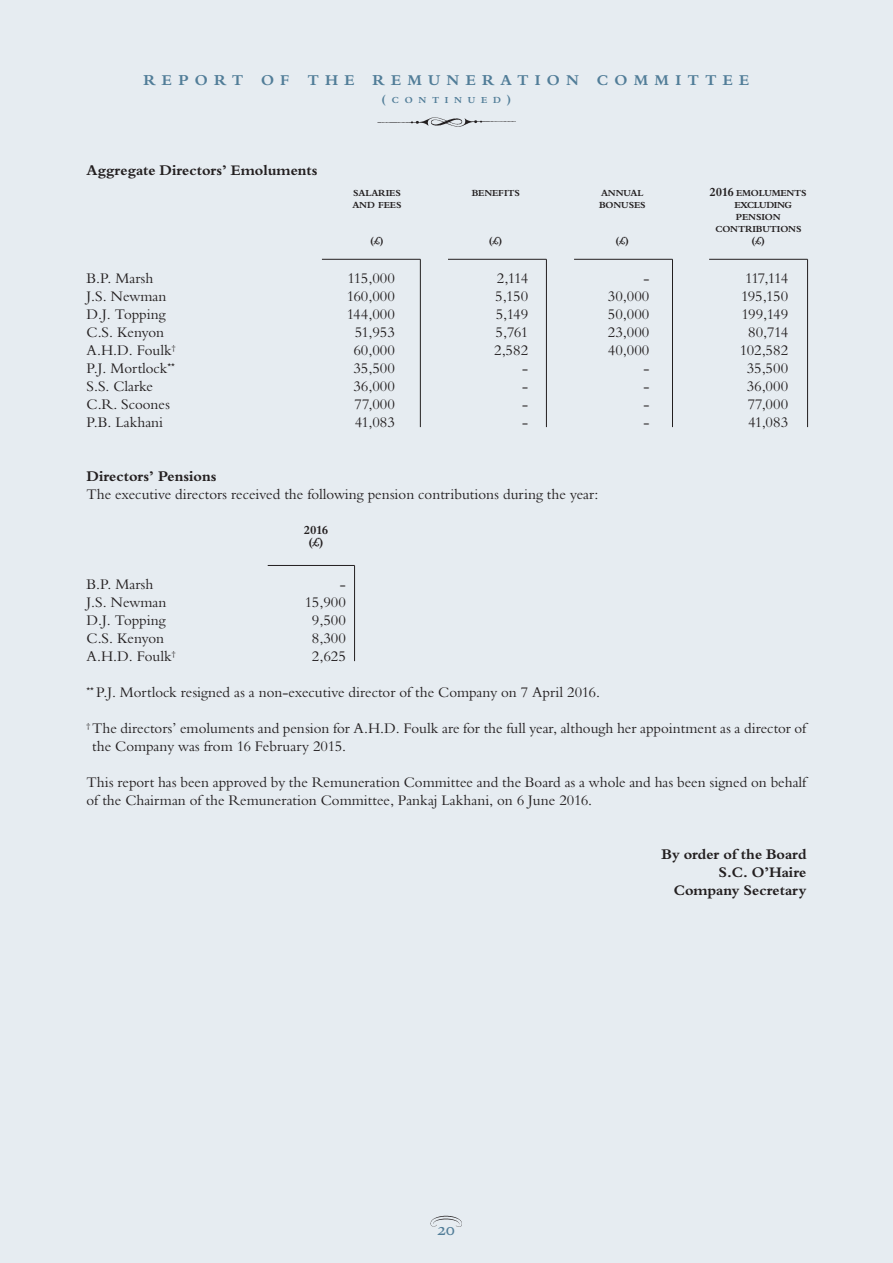
<style>
.page{position:relative;width:893px;height:1263px;background:#e6ecf1}
.page>*{position:absolute;margin:0;border:0;box-sizing:border-box;transform-origin:0 0}
.t1{font:700 16.5px "Bergamo Sm Caps";color:#517d98}
.t2{font:700 14.7px "Bergamo";letter-spacing:.43em;color:#517d98}
.t3{font:14.25px/18px "Bergamo";color:#231f20}
.t4{font:700 14.25px/18px "Bergamo";color:#231f20;text-align:right}
.t5{font:700 12px/12px "Bergamo";color:#231f20;text-align:center}
.t6{font:700 10.5px "Bergamo";color:#231f20}
.t7{font:700 9px "Bergamo";letter-spacing:-.005em;color:#231f20}
.t8{font:700 9px "Bergamo";letter-spacing:.645em;color:#517d98}
.t9{font:700 9px "Bergamo";letter-spacing:-.045em;color:#231f20}
.s1{font-size:12px}
</style>
<div class="page">
<img style="left:377px;top:117px;width:139px;height:10px">
<hr style="left:268px;top:565px;width:87px;height:1px;background:#231f20">
<hr style="left:354px;top:565px;width:1px;height:96px;background:#231f20">
<img style="left:430px;top:1215px;width:32px;height:12px">
<hr style="left:709px;top:259px;width:98px;height:1px;background:#231f20">
<hr style="left:807px;top:259px;width:1px;height:168px;background:#231f20">
<hr style="left:574px;top:259px;width:98px;height:1px;background:#231f20">
<hr style="left:672px;top:259px;width:1px;height:168px;background:#231f20">
<hr style="left:448px;top:259px;width:98px;height:1px;background:#231f20">
<hr style="left:546px;top:259px;width:1px;height:168px;background:#231f20">
<hr style="left:322px;top:259px;width:98px;height:1px;background:#231f20">
<hr style="left:420px;top:259px;width:1px;height:168px;background:#231f20">
<p class="t2" style="left:144px;top:71px;width:607px">REPORT OF THE REMUNERATION COMMITTEE</p>
<p class="t8" style="left:381px;top:95px;width:131px"><span class="s1">(</span>CONTINUED<span class="s1">)</span></p>
<p class="t4" style="left:87px;top:161px;width:233px">Aggregate Directors’ Emoluments</p>
<p class="t7" style="left:353px;top:188px;width:49px">SALARIES</p>
<p class="t7" style="left:472px;top:188px;width:50px">BENEFITS</p>
<p class="t7" style="left:601px;top:188px;width:44px">ANNUAL</p>
<p class="t7" style="left:710px;top:188px;width:98px"><span class="s1">2016</span> EMOLUMENTS</p>
<p class="t7" style="left:352px;top:200px;width:51px">AND FEES</p>
<p class="t7" style="left:599px;top:200px;width:48px">BONUSES</p>
<p class="t9" style="left:734px;top:200px;width:59px">EXCLUDING</p>
<p class="t7" style="left:736px;top:212px;width:46px">PENSION</p>
<p class="t7" style="left:715px;top:224px;width:88px">CONTRIBUTIONS</p>
<p class="t6" style="left:370px;top:234px;width:15px">(£)</p>
<p class="t6" style="left:489px;top:234px;width:15px">(£)</p>
<p class="t6" style="left:615px;top:234px;width:15px">(£)</p>
<p class="t6" style="left:752px;top:234px;width:15px">(£)</p>
<p class="t3" style="left:87px;top:269px;width:68px">B.P. Marsh</p>
<p class="t3" style="left:347px;top:269px;width:49px">115,000</p>
<p class="t3" style="left:497px;top:269px;width:33px">2,114</p>
<p class="t3" style="left:643px;top:269px;width:8px">-</p>
<p class="t3" style="left:745px;top:269px;width:45px">117,114</p>
<p class="t3" style="left:87px;top:287px;width:81px">J.S. Newman</p>
<p class="t3" style="left:347px;top:287px;width:50px">160,000</p>
<p class="t3" style="left:495px;top:287px;width:34px">5,150</p>
<p class="t3" style="left:608px;top:287px;width:43px">30,000</p>
<p class="t3" style="left:741px;top:287px;width:49px">195,150</p>
<p class="t3" style="left:87px;top:305px;width:81px">D.J. Topping</p>
<p class="t3" style="left:347px;top:305px;width:50px">144,000</p>
<p class="t3" style="left:496px;top:305px;width:34px">5,149</p>
<p class="t3" style="left:608px;top:305px;width:43px">50,000</p>
<p class="t3" style="left:742px;top:305px;width:48px">199,149</p>
<p class="t3" style="left:87px;top:323px;width:79px">C.S. Kenyon</p>
<p class="t3" style="left:355px;top:323px;width:41px">51,953</p>
<p class="t3" style="left:496px;top:323px;width:34px">5,761</p>
<p class="t3" style="left:608px;top:323px;width:43px">23,000</p>
<p class="t3" style="left:748px;top:323px;width:41px">80,714</p>
<p class="t3" style="left:87px;top:341px;width:91px">A.H.D. Foulk<sup>†</sup></p>
<p class="t3" style="left:353px;top:341px;width:43px">60,000</p>
<p class="t3" style="left:494px;top:341px;width:36px">2,582</p>
<p class="t3" style="left:608px;top:341px;width:43px">40,000</p>
<p class="t3" style="left:740px;top:341px;width:50px">102,582</p>
<p class="t3" style="left:87px;top:359px;width:90px">P.J. Mortlock<sup>**</sup></p>
<p class="t3" style="left:353px;top:359px;width:43px">35,500</p>
<p class="t3" style="left:522px;top:359px;width:8px">-</p>
<p class="t3" style="left:643px;top:359px;width:8px">-</p>
<p class="t3" style="left:747px;top:359px;width:43px">35,500</p>
<p class="t3" style="left:87px;top:377px;width:68px">S.S. Clarke</p>
<p class="t3" style="left:353px;top:377px;width:43px">36,000</p>
<p class="t3" style="left:522px;top:377px;width:8px">-</p>
<p class="t3" style="left:643px;top:377px;width:8px">-</p>
<p class="t3" style="left:747px;top:377px;width:43px">36,000</p>
<p class="t3" style="left:87px;top:395px;width:85px">C.R. Scoones</p>
<p class="t3" style="left:354px;top:395px;width:42px">77,000</p>
<p class="t3" style="left:522px;top:395px;width:8px">-</p>
<p class="t3" style="left:643px;top:395px;width:8px">-</p>
<p class="t3" style="left:748px;top:395px;width:42px">77,000</p>
<p class="t3" style="left:87px;top:413px;width:78px">P.B. Lakhani</p>
<p class="t3" style="left:355px;top:413px;width:42px">41,083</p>
<p class="t3" style="left:522px;top:413px;width:8px">-</p>
<p class="t3" style="left:643px;top:413px;width:8px">-</p>
<p class="t3" style="left:748px;top:413px;width:42px">41,083</p>
<p class="t4" style="left:87px;top:467px;width:131px">Directors’ Pensions</p>
<p class="t3" style="left:87px;top:485px;width:513px">The executive directors received the following pension contributions during the year:</p>
<p class="t5" style="left:304px;top:523px;width:26px">2016 (£)</p>
<p class="t3" style="left:87px;top:575px;width:68px">B.P. Marsh</p>
<p class="t3" style="left:340px;top:575px;width:8px">-</p>
<p class="t3" style="left:87px;top:593px;width:81px">J.S. Newman</p>
<p class="t3" style="left:305px;top:593px;width:43px">15,900</p>
<p class="t3" style="left:87px;top:611px;width:81px">D.J. Topping</p>
<p class="t3" style="left:312px;top:611px;width:36px">9,500</p>
<p class="t3" style="left:87px;top:629px;width:79px">C.S. Kenyon</p>
<p class="t3" style="left:312px;top:629px;width:36px">8,300</p>
<p class="t3" style="left:87px;top:647px;width:91px">A.H.D. Foulk<sup>†</sup></p>
<p class="t3" style="left:312px;top:647px;width:36px">2,625</p>
<p class="t3" style="left:87px;top:683px;width:515px"><sup>**</sup> P.J. Mortlock resigned as a non-executive director of the Company on 7 April 2016.</p>
<p class="t3" style="left:92px;top:719px;width:716px;text-indent:-6px"><sup>†</sup> The directors’ emoluments and pension for A.H.D. Foulk are for the full year, although her appointment as a director of the Company was from 16 February 2015.</p>
<p class="t3" style="left:87px;top:773px;width:721px">This report has been approved by the Remuneration Committee and the Board as a whole and has been signed on behalf of the Chairman of the Remuneration Committee, Pankaj Lakhani, on 6 June 2016.</p>
<p class="t1" style="left:438px;top:1219px;width:19px">20</p>
<p class="t4" style="left:661px;top:845px;width:146px">By order of the Board<br>S.C. O’Haire<br>Company Secretary</p>
</div>
